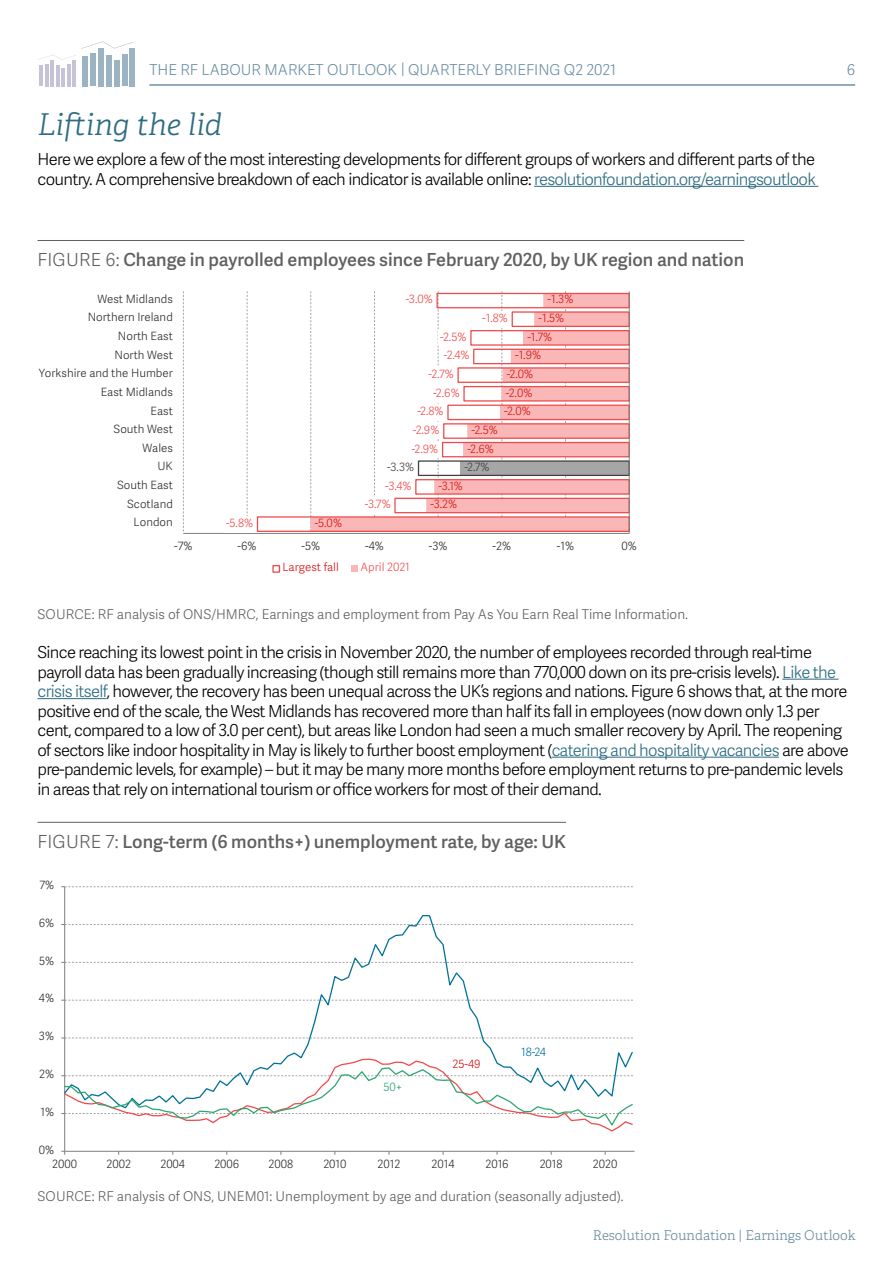
<style>
.page{position:relative;width:893px;height:1263px;background:#fff}
.page>*{position:absolute;margin:0;border:0;box-sizing:border-box;transform-origin:0 0}
.t1{font:italic 300 30px "Adelle";color:#2e6c83}
.t2{font:18px "Adelle Sans Sb";color:#606060}
.t3{font:16.5px/19.5px "Adelle Sans Lt";letter-spacing:-.04em;color:#000}
.t4{font:15px "Adelle Sans Lt";color:#6b8fa5}
.t5{font:13.5px "Adelle Sans Lt";color:#606060}
.t6{font:300 13.5px "Adelle";color:#6b8fa5}
.t7{font:11.4px "Adelle Sans Lt";color:#2d2d2d}
.t8{font:11.4px "Adelle Sans Lt";color:#da1213}
.t9{font:11.4px "Adelle Sans Lt";letter-spacing:.005em;color:#f04b4c}
.t10{font:11.4px "Adelle Sans Lt";color:#424242}
.t11{font:11.4px "Adelle Sans Lt";color:#00719a}
.t12{font:11.4px "Adelle Sans Lt";color:#2ea76f}
.s1{color:#2c6b82}
.s2{font-family:"Adelle Sans Lt"}
</style>
<div class="page">
<hr style="left:149px;top:84px;width:706px;height:2px;background:#6b8fa5">
<hr style="left:72px;top:60px;width:4px;height:26px;background:#c6c2d7">
<hr style="left:40px;top:66px;width:3px;height:20px;background:#c6c2d7">
<hr style="left:45px;top:64px;width:4px;height:22px;background:#c6c2d7">
<hr style="left:67px;top:64px;width:4px;height:22px;background:#c6c2d7">
<hr style="left:51px;top:60px;width:3px;height:26px;background:#c6c2d7">
<hr style="left:56px;top:65px;width:4px;height:21px;background:#c6c2d7">
<hr style="left:62px;top:68px;width:3px;height:18px;background:#c6c2d7">
<svg style="left:38px;top:55px;width:38px;height:5px"></svg>
<div style="left:130px;top:48px;width:5px;height:38px;background:#9bb3c2"></div>
<div style="left:82px;top:56px;width:6px;height:30px;background:#9bb3c2"></div>
<div style="left:90px;top:54px;width:5px;height:32px;background:#9bb3c2"></div>
<div style="left:122px;top:54px;width:5px;height:32px;background:#9bb3c2"></div>
<div style="left:98px;top:48px;width:5px;height:38px;background:#9bb3c2"></div>
<div style="left:106px;top:55px;width:5px;height:31px;background:#9bb3c2"></div>
<div style="left:114px;top:60px;width:5px;height:26px;background:#9bb3c2"></div>
<svg style="left:81px;top:41px;width:53px;height:8px"></svg>
<hr style="left:534px;top:186px;width:284px;height:1px;background:#2c6b82">
<hr style="left:38px;top:240px;width:706px;height:1px;background:#606060">
<hr style="left:782px;top:679px;width:57px;height:1px;background:#2c6b82">
<hr style="left:38px;top:698px;width:69px;height:1px;background:#2c6b82">
<hr style="left:552px;top:757px;width:227px;height:1px;background:#2c6b82">
<hr style="left:38px;top:822px;width:528px;height:1px;background:#606060">
<svg style="left:183px;top:291px;width:1px;height:241px"></svg>
<svg style="left:247px;top:291px;width:1px;height:225px"></svg>
<svg style="left:256px;top:292px;width:373px;height:241px"></svg>
<hr style="left:183px;top:533px;width:446px;height:1px;background:#7f7f7f">
<hr style="left:629px;top:291px;width:1px;height:242px;background:#7f7f7f">
<div style="left:363px;top:497px;width:30px;height:17px;background:#fff"></div>
<div style="left:383px;top:479px;width:31px;height:16px;background:#fff"></div>
<div style="left:385px;top:460px;width:31px;height:16px;background:#fff"></div>
<div style="left:409px;top:441px;width:31px;height:17px;background:#fff"></div>
<div style="left:411px;top:423px;width:31px;height:16px;background:#fff"></div>
<div style="left:415px;top:404px;width:31px;height:17px;background:#fff"></div>
<div style="left:431px;top:385px;width:31px;height:17px;background:#fff"></div>
<div style="left:426px;top:367px;width:30px;height:16px;background:#fff"></div>
<div style="left:442px;top:348px;width:30px;height:17px;background:#fff"></div>
<div style="left:438px;top:330px;width:31px;height:16px;background:#fff"></div>
<div style="left:480px;top:311px;width:30px;height:16px;background:#fff"></div>
<div style="left:404px;top:292px;width:31px;height:17px;background:#fff"></div>
<div style="left:272px;top:565px;width:8px;height:8px;border:1px solid #f04b4c"></div>
<div style="left:351px;top:566px;width:7px;height:6px;background:#f9b7b7"></div>
<hr style="left:64px;top:887px;width:1px;height:264px;background:#7f7f7f">
<svg style="left:61px;top:886px;width:572px;height:1px"></svg>
<hr style="left:65px;top:1151px;width:569px;height:1px;background:#7f7f7f">
<svg style="left:65px;top:914px;width:568px;height:144px"></svg>
<svg style="left:61px;top:1058px;width:572px;height:74px"></svg>
<p class="t4" style="left:149px;top:59px;width:468px">THE RF LABOUR MARKET OUTLOOK | QUARTERLY BRIEFING Q2 2021</p>
<p class="t4" style="left:847px;top:59px;width:10px">6</p>
<h1 class="t1" style="left:38px;top:106px;width:186px">Lifting the lid</h1>
<p class="t3" style="left:38px;top:149px;width:780px">Here we explore a few of the most interesting developments for different groups of workers and different parts of the country. A comprehensive breakdown of each indicator is available online: <span class="s1">resolutionfoundation.org/earningsoutlook</span></p>
<p class="t2" style="left:38px;top:247px;width:708px"><span class="s2">FIGURE 6:</span> Change in payrolled employees since February 2020, by UK region and nation</p>
<p class="t7" style="left:97px;top:291px;width:77px">West Midlands</p>
<p class="t9" style="left:406px;top:291px;width:29px">-3.0%</p>
<p class="t8" style="left:548px;top:291px;width:27px">-1.3%</p>
<p class="t7" style="left:88px;top:309px;width:87px">Northern Ireland</p>
<p class="t9" style="left:482px;top:310px;width:27px">-1.8%</p>
<p class="t8" style="left:538px;top:310px;width:27px">-1.5%</p>
<p class="t7" style="left:118px;top:328px;width:57px">North East</p>
<p class="t9" style="left:440px;top:329px;width:28px">-2.5%</p>
<p class="t8" style="left:527px;top:329px;width:26px">-1.7%</p>
<p class="t7" style="left:115px;top:346px;width:60px">North West</p>
<p class="t9" style="left:444px;top:347px;width:27px">-2.4%</p>
<p class="t8" style="left:515px;top:347px;width:28px">-1.9%</p>
<p class="t7" style="left:39px;top:365px;width:136px">Yorkshire and the Humber</p>
<p class="t9" style="left:428px;top:366px;width:27px">-2.7%</p>
<p class="t8" style="left:507px;top:366px;width:28px">-2.0%</p>
<p class="t7" style="left:101px;top:384px;width:74px">East Midlands</p>
<p class="t9" style="left:433px;top:384px;width:28px">-2.6%</p>
<p class="t8" style="left:506px;top:384px;width:28px">-2.0%</p>
<p class="t7" style="left:151px;top:402px;width:24px">East</p>
<p class="t9" style="left:417px;top:403px;width:28px">-2.8%</p>
<p class="t8" style="left:504px;top:403px;width:28px">-2.0%</p>
<p class="t7" style="left:114px;top:421px;width:61px">South West</p>
<p class="t9" style="left:413px;top:422px;width:28px">-2.9%</p>
<p class="t8" style="left:472px;top:422px;width:28px">-2.5%</p>
<p class="t7" style="left:142px;top:440px;width:32px">Wales</p>
<p class="t9" style="left:412px;top:440px;width:28px">-2.9%</p>
<p class="t8" style="left:467px;top:440px;width:28px">-2.6%</p>
<p class="t7" style="left:157px;top:458px;width:17px">UK</p>
<p class="t10" style="left:387px;top:459px;width:28px">-3.3%</p>
<p class="t10" style="left:464px;top:459px;width:27px">-2.7%</p>
<p class="t7" style="left:117px;top:477px;width:57px">South East</p>
<p class="t9" style="left:385px;top:478px;width:28px">-3.4%</p>
<p class="t8" style="left:438px;top:478px;width:26px">-3.1%</p>
<p class="t7" style="left:127px;top:495px;width:47px">Scotland</p>
<p class="t9" style="left:365px;top:496px;width:27px">-3.7%</p>
<p class="t8" style="left:431px;top:496px;width:28px">-3.2%</p>
<p class="t7" style="left:134px;top:514px;width:41px">London</p>
<p class="t9" style="left:226px;top:515px;width:28px">-5.8%</p>
<p class="t8" style="left:315px;top:515px;width:29px">-5.0%</p>
<p class="t7" style="left:174px;top:538px;width:20px">-7%</p>
<p class="t7" style="left:238px;top:538px;width:21px">-6%</p>
<p class="t7" style="left:301px;top:538px;width:20px">-5%</p>
<p class="t7" style="left:365px;top:538px;width:20px">-4%</p>
<p class="t7" style="left:429px;top:538px;width:20px">-3%</p>
<p class="t7" style="left:493px;top:538px;width:20px">-2%</p>
<p class="t7" style="left:557px;top:538px;width:19px">-1%</p>
<p class="t7" style="left:621px;top:538px;width:17px">0%</p>
<p class="t8" style="left:282px;top:559px;width:58px">Largest fall</p>
<p class="t9" style="left:361px;top:559px;width:51px">April 2021</p>
<p class="t5" style="left:38px;top:605px;width:652px">SOURCE: RF analysis of ONS/HMRC, Earnings and employment from Pay As You Earn Real Time Information.</p>
<p class="t3" style="left:38px;top:642px;width:813px">Since reaching its lowest point in the crisis in November 2020, the number of employees recorded through real-time payroll data has been gradually increasing (though still remains more than 770,000 down on its pre-crisis levels). <span class="s1">Like the crisis itself</span>, however, the recovery has been unequal across the UK’s regions and nations. Figure 6 shows that, at the more positive end of the scale, the West Midlands has recovered more than half its fall in employees (now down only 1.3 per cent, compared to a low of 3.0 per cent), but areas like London had seen a much smaller recovery by April. The reopening of sectors like indoor hospitality in May is likely to further boost employment (<span class="s1">catering and hospitality vacancies</span> are above pre-pandemic levels, for example) – but it may be many more months before employment returns to pre-pandemic levels in areas that rely on international tourism or office workers for most of their demand.</p>
<p class="t2" style="left:38px;top:828px;width:530px"><span class="s2">FIGURE 7:</span> Long-term (6 months+) unemployment rate, by age: UK</p>
<p class="t7" style="left:39px;top:877px;width:16px">7%</p>
<p class="t7" style="left:39px;top:914px;width:17px">6%</p>
<p class="t7" style="left:39px;top:952px;width:17px">5%</p>
<p class="t7" style="left:39px;top:990px;width:17px">4%</p>
<p class="t7" style="left:39px;top:1028px;width:17px">3%</p>
<p class="t7" style="left:39px;top:1066px;width:16px">2%</p>
<p class="t7" style="left:41px;top:1103px;width:15px">1%</p>
<p class="t7" style="left:39px;top:1141px;width:17px">0%</p>
<p class="t12" style="left:383px;top:1079px;width:20px">50+</p>
<p class="t8" style="left:453px;top:1055px;width:30px">25-49</p>
<p class="t11" style="left:521px;top:1044px;width:26px">18-24</p>
<p class="t7" style="left:52px;top:1156px;width:26px">2000</p>
<p class="t7" style="left:106px;top:1156px;width:26px">2002</p>
<p class="t7" style="left:160px;top:1156px;width:26px">2004</p>
<p class="t7" style="left:214px;top:1156px;width:26px">2006</p>
<p class="t7" style="left:269px;top:1156px;width:26px">2008</p>
<p class="t7" style="left:323px;top:1156px;width:25px">2010</p>
<p class="t7" style="left:378px;top:1156px;width:24px">2012</p>
<p class="t7" style="left:432px;top:1156px;width:24px">2014</p>
<p class="t7" style="left:485px;top:1156px;width:25px">2016</p>
<p class="t7" style="left:540px;top:1156px;width:24px">2018</p>
<p class="t7" style="left:593px;top:1156px;width:26px">2020</p>
<p class="t5" style="left:38px;top:1186px;width:588px">SOURCE: RF analysis of ONS, UNEM01: Unemployment by age and duration (seasonally adjusted).</p>
<p class="t6" style="left:593px;top:1227px;width:264px">Resolution Foundation | Earnings Outlook</p>
</div>
